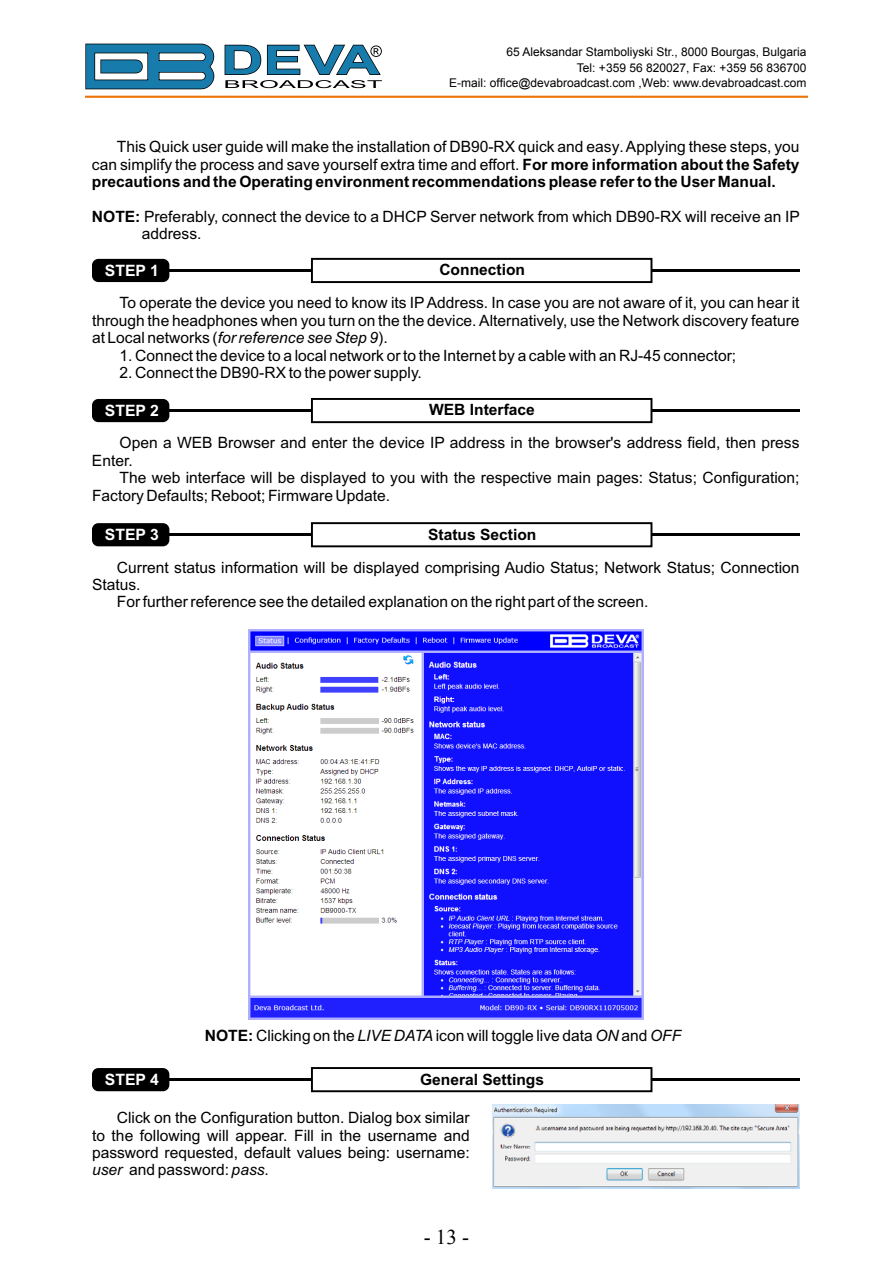
<style>
.page{position:relative;width:893px;height:1263px;background:#fff}
.page>*{position:absolute;margin:0;border:0;box-sizing:border-box;transform-origin:0 0}
.t1{font:21px "Times New Roman";color:#000}
.t2{font:15.6px/17.4px "Arial";color:#000;text-align:justify}
.t3{font:700 15.6px "Arial";color:#000}
.t4{font:700 15.6px "Arial";color:#fff}
.t5{font:italic 15.6px "Arial";color:#000}
.t6{font:12px/16.5px "Arial";color:#000;text-align:right}
.s1{font-weight:700}
.s2{font-style:italic}
</style>
<div class="page">
<svg style="left:85px;top:43px;width:130px;height:47px"></svg>
<svg style="left:224px;top:44px;width:158px;height:44px"></svg>
<hr style="left:85px;top:96px;width:723px;height:2px;background:#ec7405">
<hr style="left:164px;top:1078px;width:636px;height:3px;background:#000">
<div style="left:92px;top:1068px;width:77px;height:23px;background:#000;border-radius:6px"></div>
<hr style="left:164px;top:533px;width:636px;height:3px;background:#000">
<div style="left:92px;top:523px;width:77px;height:23px;background:#000;border-radius:6px"></div>
<hr style="left:164px;top:409px;width:636px;height:3px;background:#000">
<div style="left:92px;top:399px;width:77px;height:23px;background:#000;border-radius:6px"></div>
<hr style="left:164px;top:269px;width:636px;height:3px;background:#000">
<div style="left:92px;top:259px;width:77px;height:23px;background:#000;border-radius:6px"></div>
<img style="left:492px;top:1105px;width:308px;height:83px">
<img style="left:248px;top:630px;width:395px;height:389px">
<div style="left:311px;top:258px;width:341px;height:25px;background:#fff;border:2px solid #000"></div>
<div style="left:311px;top:398px;width:341px;height:25px;background:#fff;border:2px solid #000"></div>
<div style="left:311px;top:522px;width:341px;height:25px;background:#fff;border:2px solid #000"></div>
<div style="left:311px;top:1067px;width:341px;height:25px;background:#fff;border:2px solid #000"></div>
<p class="t6" style="left:506px;top:43px;width:302px">65 Aleksandar Stamboliyski Str., 8000 Bourgas, Bulgaria<br>Tel: +359 56 820027, Fax: +359 56 836700</p>
<p class="t6" style="left:449px;top:74px;width:359px">E-mail: office@devabroadcast.com ,Web: www.devabroadcast.com</p>
<p class="t2" style="left:92px;top:140px;width:709px;text-align:right">This Quick user guide will make the installation of DB90-RX quick and easy.Applying these steps, you<br>ca simplify the process and save yourself extra time and effort. <span class="s1">For more information about the Safety</span></p>
<p class="t2" style="left:142px;top:209px;width:660px;text-indent:-50px"><span class="s1">NOTE:</span> Preferably, connect the device to a DHCP Server network from which DB90 RX will receive an IP address.</p>
<p class="t2" style="left:108px;top:157px;width:10px">n</p>
<p class="t3" style="left:92px;top:173px;width:685px">precautions and the Operating environment recommendations please refer to the User Manual.</p>
<p class="t2" style="left:655px;top:209px;width:7px">-</p>
<p class="t4" style="left:105px;top:262px;width:56px">STEP 1</p>
<p class="t3" style="left:439px;top:261px;width:87px">Connection</p>
<p class="t2" style="left:92px;top:296px;width:709px;text-indent:28px">To operate the device you need to know its IPAddress. In case you are not aware of it, you can hear it through the headphones when you turn on the the device. Alternatively, use the Network discovery feature at Local networks (<span class="s2">for reference see Step</span> ).</p>
<p class="t5" style="left:369px;top:332px;width:10px">9</p>
<p class="t2" style="left:120px;top:348px;width:618px">1. Connect the device to a local network or to the Internet by a cable with an RJ-45 connector;</p>
<p class="t2" style="left:120px;top:365px;width:304px">2. Connect the DB90-RX to the power supply.</p>
<p class="t4" style="left:105px;top:402px;width:56px">STEP 2</p>
<p class="t3" style="left:429px;top:401px;width:107px">WEB Interface</p>
<p class="t2" style="left:120px;top:436px;width:681px">Open a WEB Browser and enter the device IP address in the browser's address field, then press</p>
<p class="t2" style="left:92px;top:453px;width:42px">Enter.</p>
<p class="t2" style="left:120px;top:470px;width:681px">The web interface will be displayed to you with the respective main pages Status Configuration;</p>
<p class="t2" style="left:92px;top:488px;width:300px">Factory Defaults Reboot; Firmware Update.</p>
<p class="t2" style="left:639px;top:470px;width:6px">:</p>
<p class="t2" style="left:693px;top:470px;width:6px">;</p>
<p class="t2" style="left:204px;top:488px;width:6px">;</p>
<p class="t4" style="left:105px;top:526px;width:56px">STEP 3</p>
<p class="t3" style="left:428px;top:525px;width:110px">Status Section</p>
<p class="t2" style="left:117px;top:560px;width:684px">Current status information will be displayed comprising Audio Status; Network Status; Connection</p>
<p class="t2" style="left:92px;top:577px;width:50px">Status.</p>
<p class="t2" style="left:117px;top:595px;width:533px">For further reference see the detailed explanation on the right part of the screen.</p>
<p class="t2" style="left:205px;top:1028px;width:478px"><span class="s1">NOTE:</span> Clicking on the <span class="s2">LIVE DATA</span> icon will toggle live data <span class="s2">ON</span> and <span class="s2">OFF</span></p>
<p class="t4" style="left:105px;top:1071px;width:56px">STEP 4</p>
<p class="t3" style="left:420px;top:1070px;width:125px">General Settings</p>
<p class="t2" style="left:92px;top:1110px;width:379px;text-indent:25px">Click on the Configuration button. Dialog box similar to the following will appear. Fill in the username and password requested, default values being: sername: <span class="s2">user</span> and assword: <span class="s2">pass</span>.</p>
<p class="t2" style="left:396px;top:1145px;width:10px">u</p>
<p class="t2" style="left:158px;top:1163px;width:10px">p</p>
<h1 class="t1" style="left:424px;top:1222px;width:47px">- 13 -</h1>
</div>
